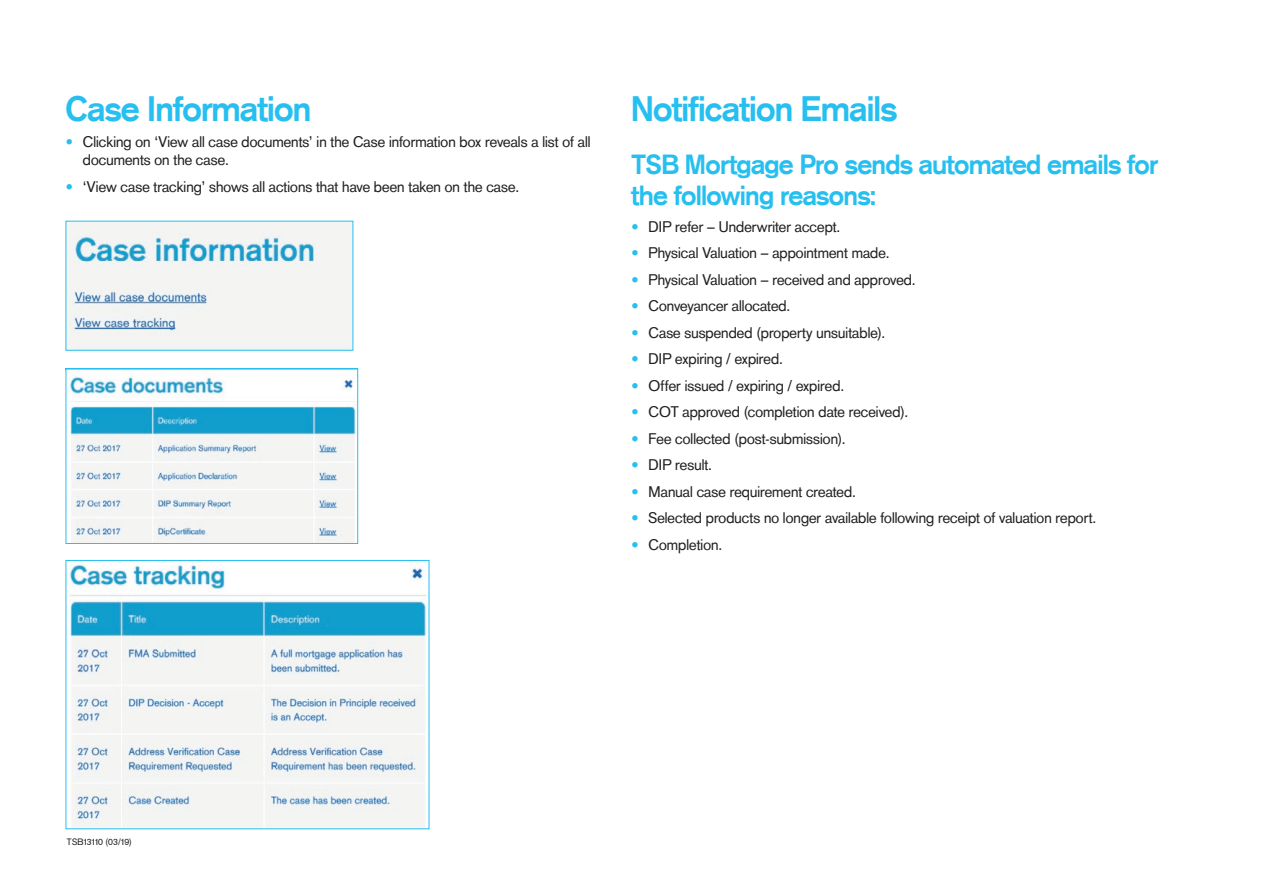
<style>
.page{position:relative;width:1263px;height:893px;background:#fff}
.page>*{position:absolute;margin:0;border:0;box-sizing:border-box;transform-origin:0 0}
.Page_Headline_24_28{font:700 34.5px "Basic Commercialfor TSB";letter-spacing:-.005em;color:#26bff0}
.Title_Headline_18_21{font:700 27px/31.5px "Basic Commercialfor TSB";letter-spacing:-.005em;color:#26bff0}
.t1{font:15px/18px "Basic Commercialfor TSB";letter-spacing:.005em;color:#231f20}
.Stock_Code{font:9px "Basic Commercialfor TSB";letter-spacing:.03em;color:#231f20}
.s1{color:#26bff0}
</style>
<div class="page">
<img style="left:68px;top:223px;width:283px;height:126px">
<div style="left:66px;top:221px;width:287px;height:130px;border:1px solid #26bff0"></div>
<img style="left:69px;top:376px;width:287px;height:166px">
<div style="left:66px;top:368px;width:292px;height:176px;border:1px solid #26bff0"></div>
<img style="left:69px;top:564px;width:358px;height:263px">
<p class="Page_Headline_24_28" style="left:66px;top:88px;width:247px">Case Information</p>
<p class="t1" style="left:83px;top:133px;width:509px;text-indent:-17px"><span class="s1">•</span> Clicking on ‘View all case documents’ in the Case information box reveals a list of all documents on the case.</p>
<p class="t1" style="left:66px;top:178px;width:455px"><span class="s1">•</span> ‘View case tracking’ shows all actions that have been taken on the case.</p>
<p class="Page_Headline_24_28" style="left:631px;top:88px;width:267px">Notification Emails</p>
<p class="Title_Headline_18_21" style="left:631px;top:148px;width:528px">TSB Mortgage Pro sends automated emails for the following reasons:</p>
<p class="t1" style="left:631px;top:217px;width:210px"><span class="s1">•</span> DIP refer – Underwriter accept.</p>
<p class="t1" style="left:631px;top:244px;width:259px"><span class="s1">•</span> Physical Valuation – appointment made.</p>
<p class="t1" style="left:631px;top:270px;width:286px"><span class="s1">•</span> Physical Valuation – received and approved.</p>
<p class="t1" style="left:631px;top:297px;width:160px"><span class="s1">•</span> Conveyancer allocated.</p>
<p class="t1" style="left:631px;top:323px;width:255px"><span class="s1">•</span> Case suspended (property unsuitable).</p>
<p class="t1" style="left:631px;top:350px;width:153px"><span class="s1">•</span> DIP expiring / expired.</p>
<p class="t1" style="left:631px;top:376px;width:214px"><span class="s1">•</span> Offer issued / expiring / expired.</p>
<p class="t1" style="left:631px;top:403px;width:278px"><span class="s1">•</span> COT approved (completion date received).</p>
<p class="t1" style="left:631px;top:429px;width:215px"><span class="s1">•</span> Fee collected (post-submission).</p>
<p class="t1" style="left:631px;top:456px;width:82px"><span class="s1">•</span> DIP result.</p>
<p class="t1" style="left:631px;top:482px;width:226px"><span class="s1">•</span> Manual case requirement created.</p>
<p class="t1" style="left:631px;top:509px;width:466px"><span class="s1">•</span> Selected products no longer available following receipt of valuation report.</p>
<p class="t1" style="left:631px;top:535px;width:92px"><span class="s1">•</span> Completion.</p>
<p class="Stock_Code" style="left:67px;top:836px;width:66px">TSB13110 (03/19)</p>
</div>
